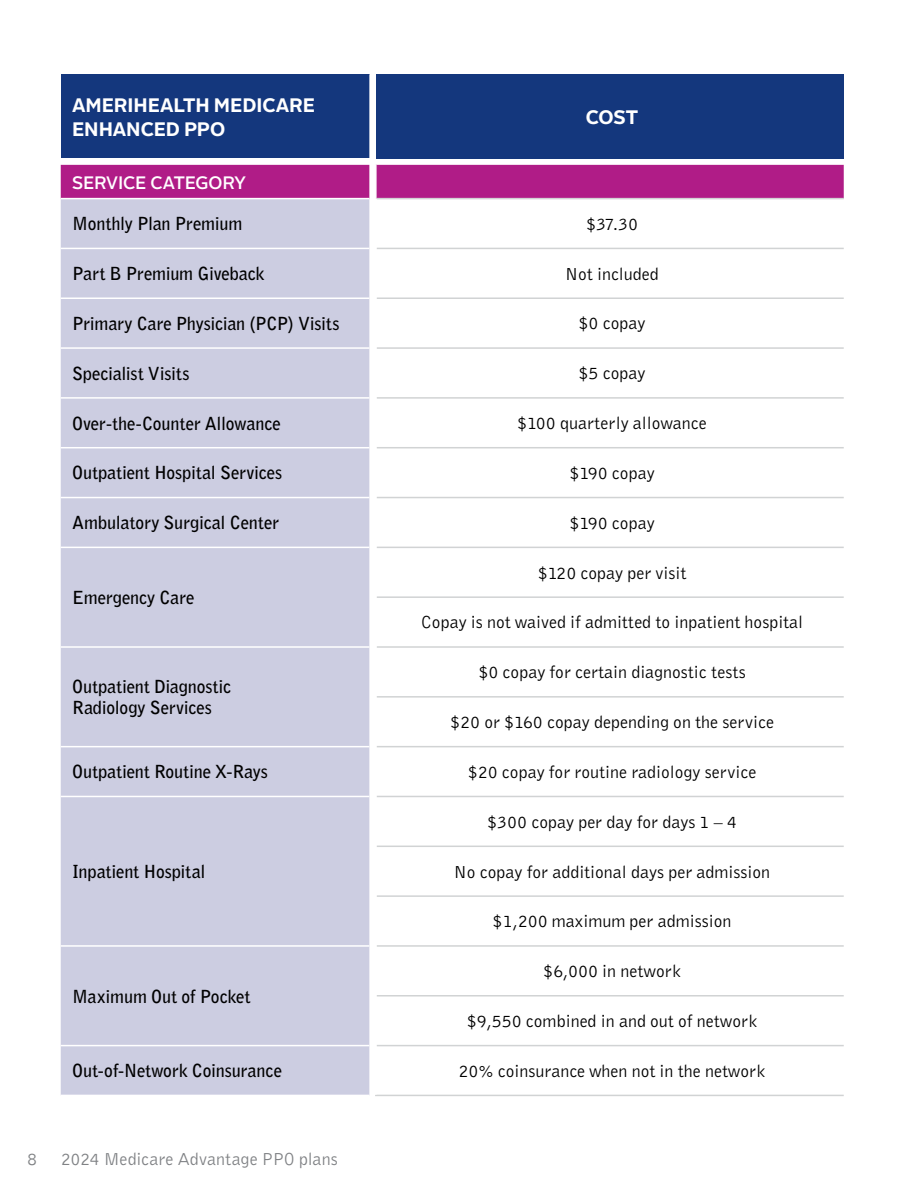
<style>
.page{position:relative;width:918px;height:1188px;background:#fff}
.page>*{position:absolute;margin:0;border:0;box-sizing:border-box;transform-origin:0 0}
.t1{font:700 19.5px/23.4px "Alrightv 2 Normal LP";color:#fff}
.t2{font:18px "Bell Gothic";color:#000}
.t3{font:700 18px/21.6px "Bell Gothic";letter-spacing:-.005em;color:#000}
.t4{font:18px "Bell Gothic";color:#808285}
.t5{font:500 18px "Alrightv 2 Normal LP";letter-spacing:-.01em;color:#fff}
</style>
<div class="page">
<div style="left:61px;top:74px;width:308px;height:84px;background:#14377d"></div>
<div style="left:376px;top:74px;width:468px;height:84px;background:#14377d"></div>
<div style="left:61px;top:165px;width:783px;height:34px;background:#b01c87"></div>
<div style="left:61px;top:199px;width:308px;height:896px;background:#cccde1"></div>
<svg style="left:377px;top:199px;width:467px;height:896px"></svg>
<hr style="left:61px;top:497px;width:308px;height:1px;background:#fff">
<hr style="left:61px;top:248px;width:308px;height:1px;background:#fff">
<hr style="left:61px;top:297px;width:308px;height:2px;background:#fff">
<hr style="left:61px;top:397px;width:308px;height:2px;background:#fff">
<hr style="left:61px;top:347px;width:308px;height:2px;background:#fff">
<hr style="left:61px;top:447px;width:308px;height:1px;background:#fff">
<hr style="left:61px;top:198px;width:308px;height:1px;background:#fff">
<hr style="left:377px;top:248px;width:467px;height:1px;background:#d1d3d4">
<hr style="left:377px;top:447px;width:467px;height:1px;background:#d1d3d4">
<hr style="left:377px;top:696px;width:467px;height:2px;background:#d1d3d4">
<hr style="left:377px;top:746px;width:467px;height:1px;background:#d1d3d4">
<hr style="left:377px;top:846px;width:467px;height:1px;background:#d1d3d4">
<hr style="left:377px;top:895px;width:467px;height:2px;background:#d1d3d4">
<hr style="left:377px;top:945px;width:467px;height:2px;background:#d1d3d4">
<hr style="left:375px;top:1095px;width:469px;height:1px;background:#d1d3d4">
<hr style="left:377px;top:297px;width:467px;height:2px;background:#d1d3d4">
<hr style="left:377px;top:347px;width:467px;height:2px;background:#d1d3d4">
<hr style="left:377px;top:397px;width:467px;height:2px;background:#d1d3d4">
<hr style="left:377px;top:547px;width:467px;height:1px;background:#d1d3d4">
<hr style="left:377px;top:497px;width:467px;height:1px;background:#d1d3d4">
<hr style="left:377px;top:596px;width:467px;height:2px;background:#d1d3d4">
<hr style="left:377px;top:646px;width:467px;height:2px;background:#d1d3d4">
<hr style="left:377px;top:796px;width:467px;height:1px;background:#d1d3d4">
<hr style="left:377px;top:995px;width:467px;height:2px;background:#d1d3d4">
<hr style="left:377px;top:1045px;width:467px;height:1px;background:#d1d3d4">
<hr style="left:375px;top:165px;width:2px;height:34px;background:#fff">
<hr style="left:377px;top:198px;width:467px;height:1px;background:#d1d3d4">
<hr style="left:61px;top:547px;width:308px;height:1px;background:#fff">
<hr style="left:61px;top:646px;width:308px;height:2px;background:#fff">
<hr style="left:61px;top:746px;width:308px;height:1px;background:#fff">
<hr style="left:61px;top:1045px;width:308px;height:1px;background:#fff">
<hr style="left:61px;top:796px;width:308px;height:1px;background:#fff">
<hr style="left:61px;top:945px;width:308px;height:2px;background:#fff">
<p class="t1" style="left:72px;top:93px;width:244px">AMERIHEALTH MEDICARE<br>ENHANCED PPO</p>
<p class="t1" style="left:586px;top:104px;width:54px">COST</p>
<p class="t5" style="left:72px;top:170px;width:176px">SERVICE CATEGORY</p>
<p class="t3" style="left:72px;top:213px;width:172px">Monthly Plan Premium</p>
<p class="t2" style="left:586px;top:212px;width:54px">$37.30</p>
<p class="t3" style="left:72px;top:263px;width:194px">Part B Premium Giveback</p>
<p class="t2" style="left:565px;top:262px;width:95px">Not included</p>
<p class="t3" style="left:72px;top:313px;width:269px">Primary Care Physician (PCP) Visits</p>
<p class="t2" style="left:579px;top:312px;width:68px">$0 copay</p>
<p class="t3" style="left:72px;top:362px;width:119px">Specialist Visits</p>
<p class="t2" style="left:579px;top:362px;width:68px">$5 copay</p>
<p class="t3" style="left:72px;top:412px;width:210px">Over-the-Counter Allowance</p>
<p class="t2" style="left:517px;top:412px;width:191px">$100 quarterly allowance</p>
<p class="t3" style="left:72px;top:462px;width:212px">Outpatient Hospital Services</p>
<p class="t2" style="left:570px;top:461px;width:87px">$190 copay</p>
<p class="t3" style="left:72px;top:512px;width:209px">Ambulatory Surgical Center</p>
<p class="t2" style="left:570px;top:511px;width:87px">$190 copay</p>
<p class="t3" style="left:72px;top:587px;width:124px">Emergency Care</p>
<p class="t3" style="left:72px;top:675px;width:161px">Outpatient Diagnostic<br>Radiology Services</p>
<p class="t2" style="left:538px;top:561px;width:150px">$120 copay per visit</p>
<p class="t2" style="left:421px;top:611px;width:384px">Copay is not waived if admitted to inpatient hospital</p>
<p class="t2" style="left:478px;top:661px;width:269px">$0 copay for certain diagnostic tests</p>
<p class="t2" style="left:450px;top:711px;width:325px">$20 or $160 copay depending on the service</p>
<p class="t3" style="left:72px;top:761px;width:197px">Outpatient Routine X-Rays</p>
<p class="t2" style="left:468px;top:760px;width:290px">$20 copay for routine radiology service</p>
<p class="t3" style="left:72px;top:861px;width:135px">Inpatient Hospital</p>
<p class="t3" style="left:72px;top:985px;width:180px">Maximum Out of Pocket</p>
<p class="t2" style="left:487px;top:810px;width:251px">$300 copay per day for days 1 – 4</p>
<p class="t2" style="left:454px;top:860px;width:318px">No copay for additional days per admission</p>
<p class="t2" style="left:493px;top:910px;width:240px">$1,200 maximum per admission</p>
<p class="t2" style="left:543px;top:960px;width:140px">$6,000 in network</p>
<p class="t2" style="left:467px;top:1010px;width:292px">$9,550 combined in and out of network</p>
<p class="t3" style="left:72px;top:1060px;width:211px">Out-of-Network Coinsurance</p>
<p class="t2" style="left:459px;top:1059px;width:309px">20% coinsurance when not in the network</p>
<p class="t4" style="left:27px;top:1148px;width:12px">8</p>
<p class="t4" style="left:61px;top:1148px;width:279px">2024 Medicare Advantage PPO plans</p>
</div>
